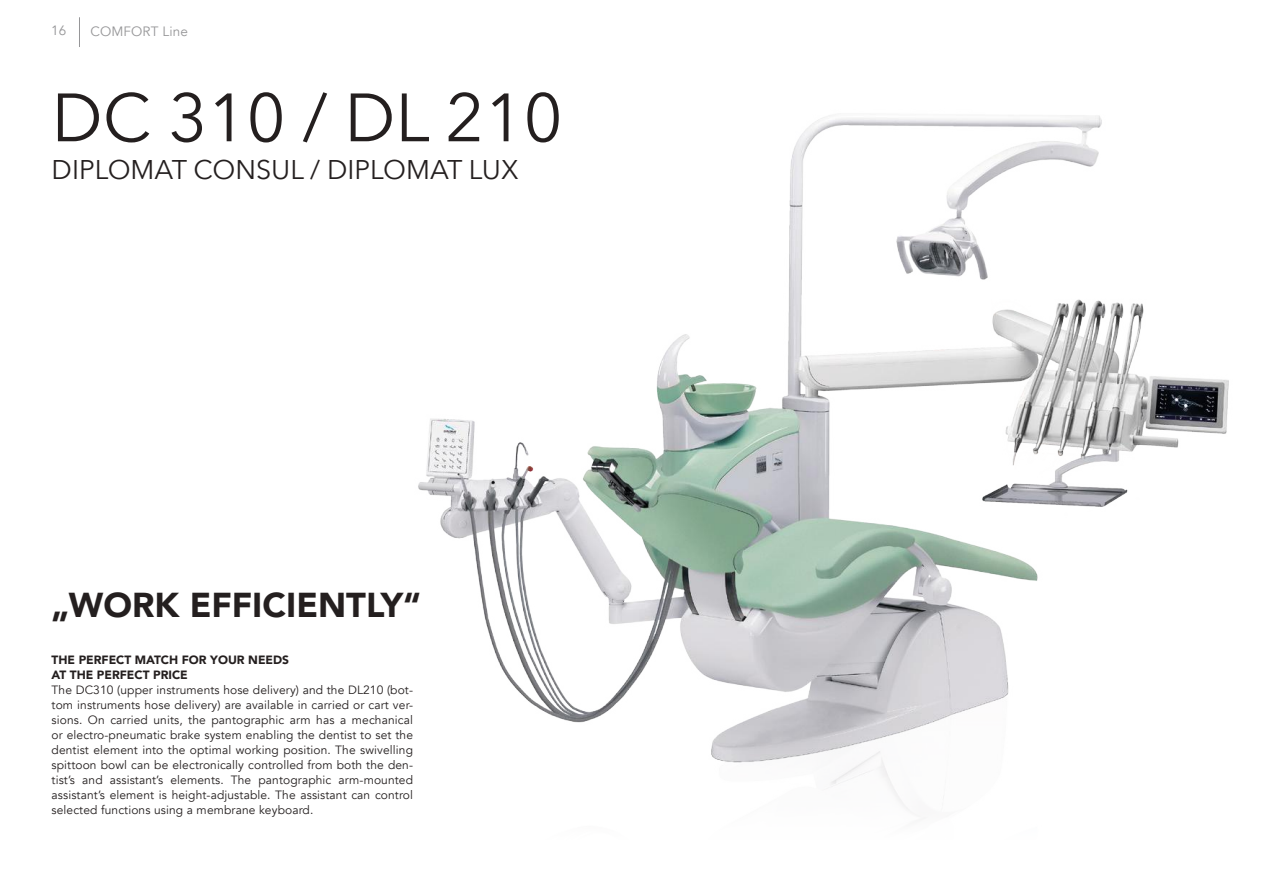
<style>
.page{position:relative;width:1263px;height:893px;background:#fff}
.page>*{position:absolute;margin:0;border:0;box-sizing:border-box;transform-origin:0 0}
.t1{font:67.5px "Avenir Next";color:#241f1f}
.t2{font:900 34.5px "Avenir";color:#241f1f}
.t3{font:27px "Avenir Next";color:#241f1f}
.t4{font:13.5px "Avenir";letter-spacing:.01em;color:#969698}
.t5{font:12px/15px "Avenir";letter-spacing:.01em;color:#241f1f;text-align:justify}
.t6{font:900 12px/15px "Avenir";color:#241f1f}
</style>
<div class="page">
<img style="left:418px;top:115px;width:811px;height:695px">
<hr style="left:79px;top:17px;width:1px;height:30px;background:#969698">
<hr style="left:1262px;top:0;width:1px;height:893px;background:#f0efee">
<p class="t4" style="left:51px;top:23px;width:17px">16</p>
<p class="t4" style="left:90px;top:23px;width:99px">COMFORT Line</p>
<h1 class="t1" style="left:52px;top:61px;width:512px">DC 310 / DL 210</h1>
<h3 class="t3" style="left:52px;top:147px;width:468px">DIPLOMAT CONSUL / DIPLOMAT LUX</h3>
<h2 class="t2" style="left:51px;top:575px;width:371px">„WORK EFFICIENTLY“</h2>
<p class="t6" style="left:52px;top:652px;width:239px">THE PERFECT MATCH FOR YOUR NEEDS<br>AT THE PERFECT PRICE</p>
<p class="t5" style="left:52px;top:682px;width:363px">The DC310 (upper instruments hose delivery) and the DL210 (bot&shy;tom instruments hose delivery) are available in carried or cart ver&shy;sions. On carried units, the pantographic arm has a mechanical or electro-pneumatic brake system enabling the dentist to set the dentist element into the optimal working position. The swivelling spittoon bowl can be electronically controlled from both the den&shy;tist’s and assistant’s elements. The pantographic arm-mounted assistant’s element is height-adjustable. The assistant can control selected functions using a membrane keyboard.</p>
</div>
